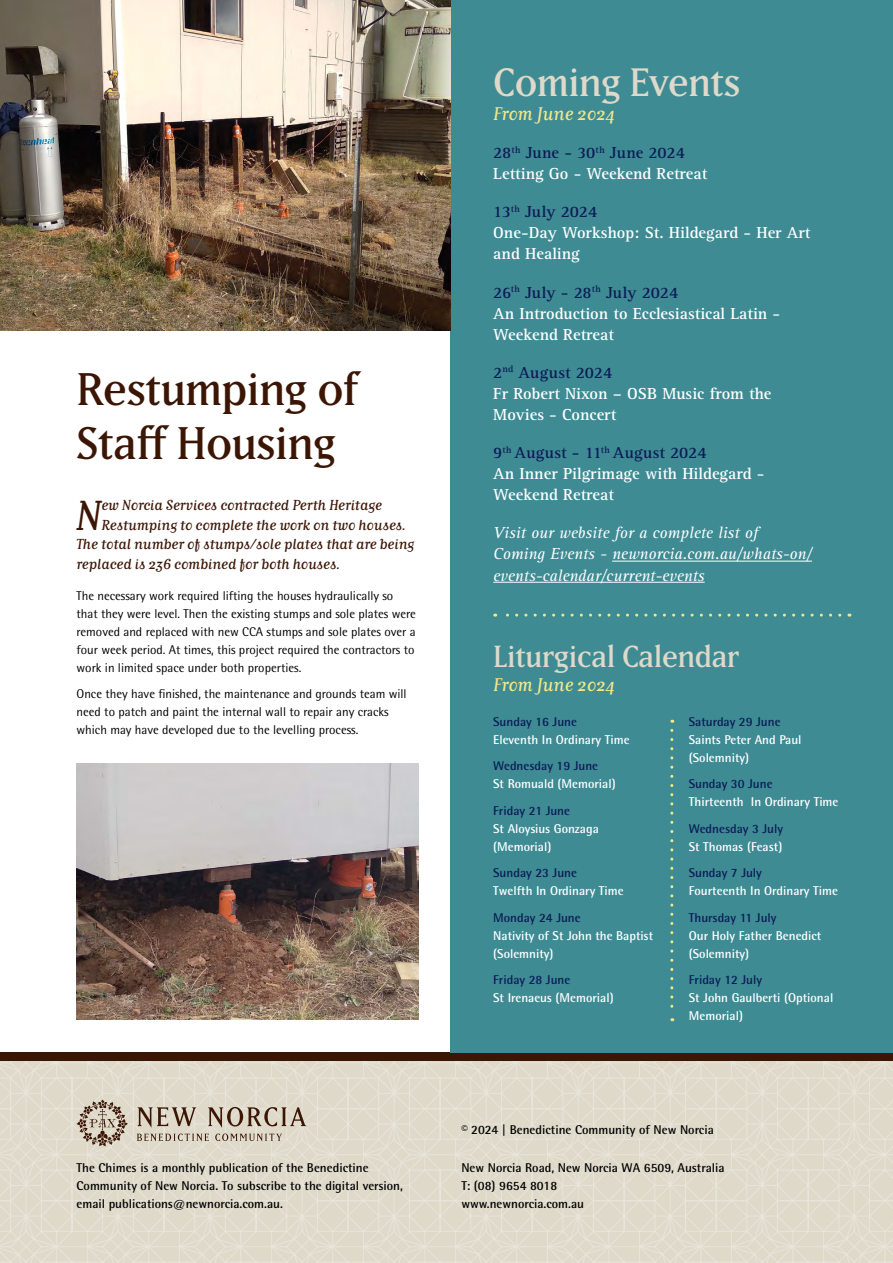
<style>
.page{position:relative;width:893px;height:1263px;background:#fff}
.page>*{position:absolute;margin:0;border:0;box-sizing:border-box;transform-origin:0 0}
.H1_Small{font:45px/54px "Matrix IIOT";letter-spacing:-.01em;color:#3c1605}
.Intro_Small{font:41.25px "Matrix II Script OT";color:#3c1605}
.H1_Small-2{font:39px "Matrix IIOT";letter-spacing:-.01em;color:#ded9c9}
.H1_XSmall{font:30px "Matrix IIOT";letter-spacing:-.01em;color:#ded9c9}
.Subtitle{font:18px "Matrix II Script OT";color:#f4e689}
.Subtitle-2{font:700 16.5px/21.1px "Rotis Serif Std";color:#fff}
.Subtitle-3{font:italic 16.5px/21.1px "Rotis Serif Std";color:#fff}
.Intro_Small-2{font:14.25px "Matrix II Script OT";color:#3c1605}
.Body{font:700 12.75px/18px "Rotis Semi Sans Std";color:#fff}
.Body-2{font:12.75px/18px "Rotis Semi Sans Std";color:#000}
.Body-3{font:700 12.75px/18px "Rotis Semi Sans Std";color:#000}
.s1{color:#0c1b55}
</style>
<div class="page">
<svg style="left:0;top:1202px;width:893px;height:61px;background:#dfdacb"></svg>
<svg style="left:0;top:1146px;width:893px;height:56px;background:#dfdbcb"></svg>
<div style="left:0;top:1052px;width:893px;height:9px;background:#3c1605"></div>
<svg style="left:0;top:1061px;width:893px;height:85px;background:#dbd6c7"></svg>
<div style="left:451px;top:0;width:442px;height:1052px;background:#3e8b94"></div>
<hr style="left:612px;top:561px;width:200px;height:1px;background:#fff">
<hr style="left:493px;top:582px;width:212px;height:1px;background:#fff">
<svg style="left:495px;top:614px;width:345px;height:3px"></svg>
<svg style="left:670px;top:730px;width:3px;height:291px"></svg>
<img style="left:0;top:0;width:451px;height:331px">
<img style="left:77px;top:764px;width:341px;height:256px">
<p class="H1_Small" style="left:77px;top:362px;width:283px">Restumping of<br>Staff Housing</p>
<p class="Intro_Small" style="left:75px;top:491px;width:28px">N</p>
<p class="Intro_Small-2" style="left:101px;top:497px;width:282px">ew Norcia Services contracted Perth Heritage</p>
<p class="Intro_Small-2" style="left:101px;top:516px;width:306px">Restumping to complete the work on two houses.</p>
<p class="Intro_Small-2" style="left:77px;top:536px;width:339px">The total number of stumps/sole plates that are being</p>
<p class="Intro_Small-2" style="left:77px;top:555px;width:265px">replaced is 236 combined for both houses.</p>
<p class="Body-2" style="left:77px;top:586px;width:341px">The necessary work required lifting the houses hydraulically so that they were level. Then the existing stumps and sole plates were removed and replaced with new CCA stumps and sole plates over a four week period. At times, this project required the contractors to work in limited space under both properties.</p>
<p class="Body-2" style="left:77px;top:685px;width:332px">Once they have finished, the maintenance and grounds team will need to patch and paint the internal wall to repair any cracks which may have developed due to the levelling process.</p>
<p class="Body-3" style="left:77px;top:1158px;width:328px">The Chimes is a monthly publication of the Benedictine<br>Community of New Norcia. To subscribe to the digital version, email publications@newnorcia.com.au.</p>
<p class="H1_Small-2" style="left:493px;top:59px;width:249px">Coming Events</p>
<p class="Subtitle" style="left:493px;top:103px;width:123px">From June 2024</p>
<p class="Subtitle-2" style="left:493px;top:142px;width:216px"><span class="s1">28</span><sup>th</sup> <span class="s1">June - 30</span><sup>th</sup> <span class="s1">June 2024<br></span>Letting Go - Weekend Retreat</p>
<p class="Subtitle-2" style="left:493px;top:202px;width:319px"><span class="s1">13</span><sup>th</sup> <span class="s1">July 2024<br></span>One-Day Workshop: St. Hildegard - Her Art and Healing</p>
<p class="Subtitle-2" style="left:493px;top:282px;width:288px"><span class="s1">26</span><sup>th</sup> <span class="s1">July - 28</span><sup>th</sup> <span class="s1">July 2024<br></span>An Introduction to Ecclesiastical Latin -<br>Weekend Retreat</p>
<p class="Subtitle-2" style="left:493px;top:362px;width:280px"><span class="s1">2</span><sup>nd</sup> <span class="s1">August 2024<br></span>Fr Robert Nixon – OSB Music from the<br>Movies - Concert</p>
<p class="Subtitle-2" style="left:493px;top:442px;width:273px"><span class="s1">9</span><sup>th</sup> <span class="s1">August - 11</span><sup>th</sup> <span class="s1">August 2024<br></span>An Inner Pilgrimage with Hildegard -<br>Weekend Retreat</p>
<p class="Subtitle-3" style="left:493px;top:523px;width:320px">Visit our website for a complete list of<br>Coming Events - newnorcia.com.au/whats-on/ events-calendar/current-events</p>
<p class="H1_XSmall" style="left:493px;top:638px;width:248px">Liturgical Calendar</p>
<p class="Subtitle" style="left:493px;top:674px;width:123px">From June 2024</p>
<p class="Body" style="left:493px;top:712px;width:138px"><span class="s1">Sunday 16 June<br></span>Eleventh In Ordinary Time</p>
<p class="Body" style="left:493px;top:757px;width:124px"><span class="s1">Wednesday 19 June<br></span>St Romuald (Memorial)</p>
<p class="Body" style="left:493px;top:801px;width:107px"><span class="s1">Friday 21 June<br></span>St Aloysius Gonzaga (Memorial)</p>
<p class="Body" style="left:493px;top:864px;width:132px"><span class="s1">Sunday 23 June<br></span>Twelfth In Ordinary Time</p>
<p class="Body" style="left:493px;top:908px;width:161px"><span class="s1">Monday 24 June<br></span>Nativity of St John the Baptist (Solemnity)</p>
<p class="Body" style="left:493px;top:971px;width:122px"><span class="s1">Friday 28 June<br></span>St Irenaeus (Memorial)</p>
<p class="Body" style="left:689px;top:712px;width:114px"><span class="s1">Saturday 29 June<br></span>Saints Peter And Paul (Solemnity)</p>
<p class="Body" style="left:689px;top:775px;width:151px"><span class="s1">Sunday 30 June<br></span>Thirteenth In Ordinary Time</p>
<p class="Body" style="left:689px;top:819px;width:96px"><span class="s1">Wednesday 3 July<br></span>St Thomas (Feast)</p>
<p class="Body" style="left:689px;top:864px;width:151px"><span class="s1">Sunday 7 July<br></span>Fourteenth In Ordinary Time</p>
<p class="Body" style="left:689px;top:908px;width:134px"><span class="s1">Thursday 11 July<br></span>Our Holy Father Benedict (Solemnity)</p>
<p class="Body" style="left:689px;top:971px;width:146px"><span class="s1">Friday 12 July<br></span>St John Gaulberti (Optional<br>Memorial)</p>
<p class="Body-3" style="left:461px;top:1121px;width:254px">© 2024 | Benedictine Community of New Norcia</p>
<p class="Body-3" style="left:461px;top:1158px;width:265px">New Norcia Road, New Norcia WA 6509, Australia<br>T: (08) 9654 8018<br>www.newnorcia.com.au</p>
</div>
